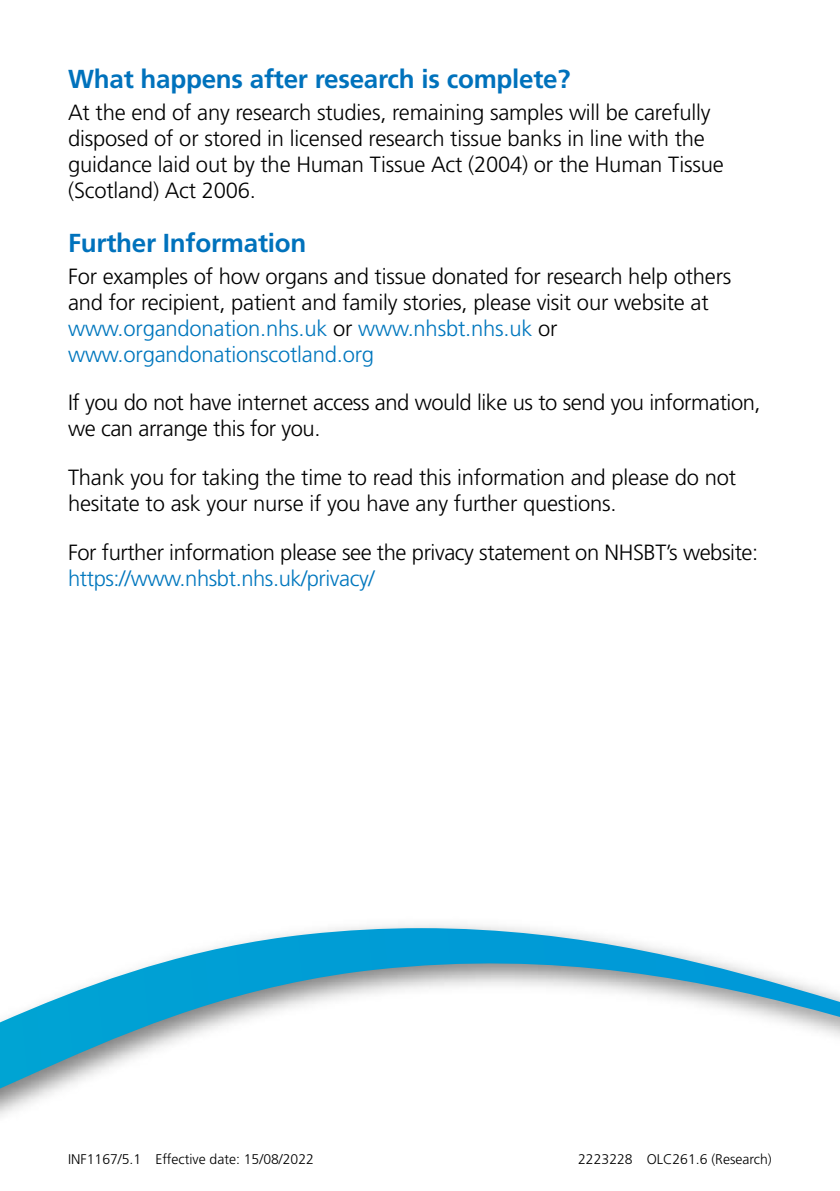
<style>
.page{position:relative;width:840px;height:1191px;background:#fff}
.page>*{position:absolute;margin:0;border:0;box-sizing:border-box;transform-origin:0 0}
.Subhead{font:700 26px "Frutiger";letter-spacing:-.01em;color:#0072bc}
.Body_Type{font:300 22px/26px "Frutiger";letter-spacing:-.01em;color:#000}
.t1{font:300 14px "Frutiger";color:#000}
.s1{color:#0077be}
</style>
<div class="page">
<img style="left:0;top:924px;width:522px;height:193px">
<svg style="left:0;top:928px;width:839px;height:160px"></svg>
<p class="Subhead" style="left:68px;top:64px;width:503px">What happens after research is complete?</p>
<p class="Body_Type" style="left:68px;top:99px;width:657px">At the end of any research studies, remaining samples will be carefully disposed of or stored in licensed research tissue banks in line with the guidance laid out by the Human Tissue Act (2004) or the Human Tissue (Scotland) Act 2006.</p>
<p class="Subhead" style="left:68px;top:227px;width:240px">Further Information</p>
<p class="Body_Type" style="left:68px;top:263px;width:664px">For examples of how organs and tissue donated for research help others and for recipient, patient and family stories, please visit our website at <span class="s1">www.organdonation.nhs.uk</span> or <span class="s1">www.nhsbt.nhs.uk</span> or <span class="s1">www.organdonationscotland.org</span></p>
<p class="Body_Type" style="left:68px;top:390px;width:693px">If you do not have internet access and would like us to send you information, we can arrange this for you.</p>
<p class="Body_Type" style="left:68px;top:464px;width:669px">Thank you for taking the time to read this information and please do not hesitate to ask your nurse if you have any further questions.</p>
<p class="Body_Type" style="left:68px;top:539px;width:691px">For further information please see the privacy statement on NHSBT’s website: <span class="s1">https://www.nhsbt.nhs.uk/privacy/</span></p>
<p class="t1" style="left:68px;top:1151px;width:247px">INF1167/5.1 Effective date: 15/08/2022</p>
<p class="t1" style="left:578px;top:1151px;width:195px">2223228 OLC261.6 (Research)</p>
</div>
